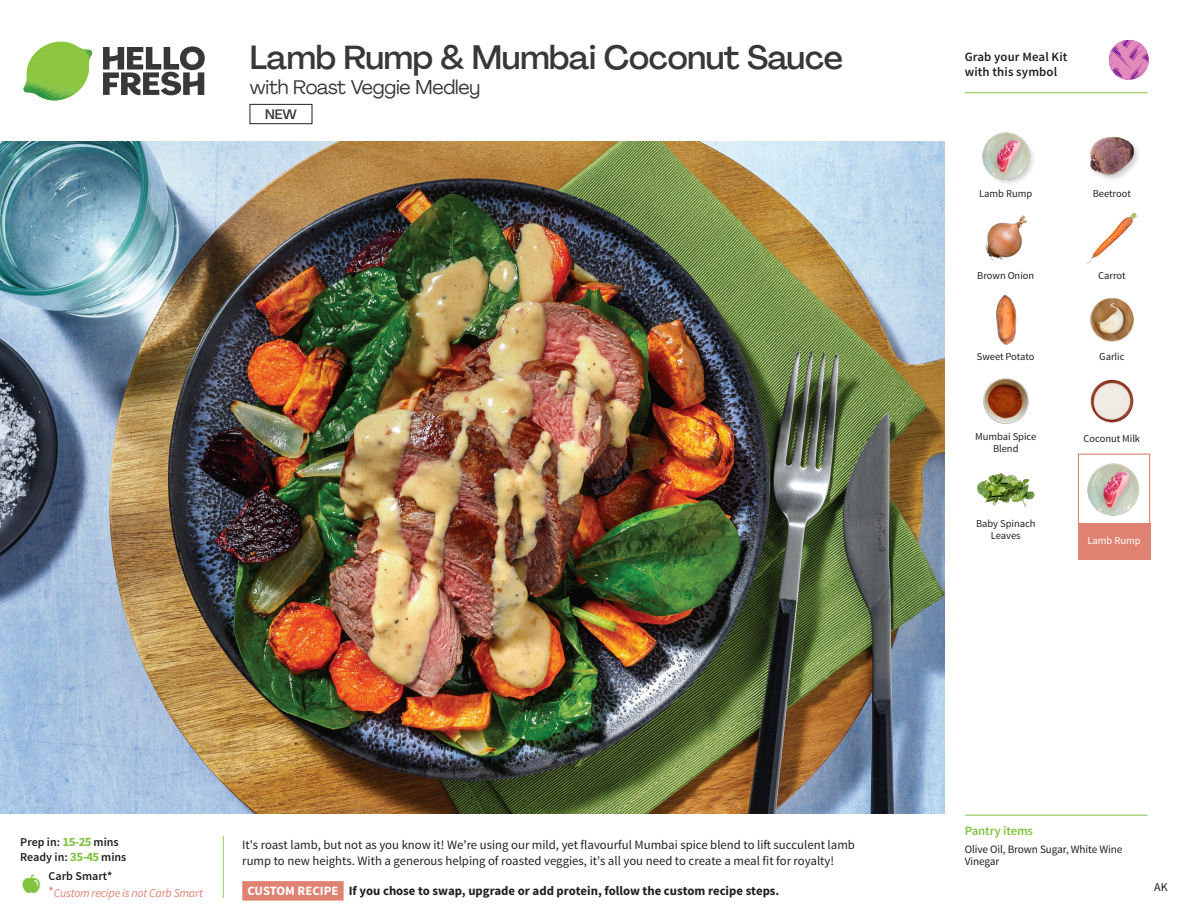
<style>
.page{position:relative;width:1188px;height:918px;background:#fff}
.page>*{position:absolute;margin:0;border:0;box-sizing:border-box;transform-origin:0 0}
._15_Titel_UK{font:500 33px "Agrandir";letter-spacing:-.01em;color:#383839}
._15_Titel_UK-2{font:19.5px "Agrandir";letter-spacing:-.01em;color:#383839}
.t1{font:500 13.5px "Agrandir";color:#383839}
.Step_6_Text_AU{font:12.75px/16.5px "Source Sans Pro";color:#231f20}
.Step_6_Text_AU-2{font:700 12.75px "Source Sans Pro";color:#231f20}
.t2{font:600 12.75px/15px "Source Sans Pro";letter-spacing:.01em;color:#231f20}
._04_Headers_Front{font:600 12.75px "Source Sans Pro";letter-spacing:-.01em;color:#81c340}
._04_Intro{font:600 12px "Source Sans Pro";color:#231f20}
._04_Intro-2{font:italic 12px "Source Sans Pro";letter-spacing:-.02em;color:#df8272}
.t3{font:12px "Source Sans Pro";color:#231f20}
._05_Pantry{font:11.25px/12px "Source Sans Pro";letter-spacing:-.01em;color:#231f20}
._18_FRONT_ingredients{font:10.5px/12px "Source Sans Pro";letter-spacing:-.005em;color:#231f20;text-align:center}
._18_FRONT_ingredients-2{font:10.5px "Source Sans Pro";letter-spacing:-.005em;color:#fff}
.s1{font-weight:700;font-size:12.75px;color:#81c340}
.s2{font-weight:600;font-style:normal}
.s3{color:#fff}
</style>
<div class="page">
<svg style="left:103px;top:46px;width:102px;height:49px"></svg>
<img style="left:23px;top:42px;width:69px;height:59px">
<svg style="left:222px;top:835px;width:122px;height:66px"></svg>
<img style="left:0;top:142px;width:945px;height:672px">
<svg style="left:1091px;top:39px;width:58px;height:55px"></svg>
<div style="left:250px;top:104px;width:62px;height:20px;border:1px solid #231f20"></div>
<img style="left:1090px;top:298px;width:44px;height:44px">
<img style="left:1090px;top:379px;width:44px;height:44px">
<img style="left:983px;top:378px;width:46px;height:46px">
<img style="left:977px;top:473px;width:57px;height:34px">
<img style="left:996px;top:294px;width:21px;height:51px">
<img style="left:985px;top:215px;width:43px;height:46px">
<img style="left:1086px;top:212px;width:52px;height:52px">
<div style="left:982px;top:132px;width:54px;height:54px;background:#231f20;opacity:.2"></div>
<img style="left:982px;top:132px;width:47px;height:47px">
<img style="left:1090px;top:137px;width:49px;height:43px">
<div style="left:1078px;top:454px;width:72px;height:72px;border:1px solid #df8272"></div>
<div style="left:1078px;top:523px;width:72px;height:37px;background:#df8272"></div>
<img style="left:1088px;top:464px;width:51px;height:52px">
<hr style="left:965px;top:815px;width:183px;height:1px;background:#81c340">
<hr style="left:965px;top:92px;width:183px;height:1px;background:#81c340">
<p class="_15_Titel_UK" style="left:250px;top:37px;width:595px">Lamb Rump &amp; Mumbai Coconut Sauce</p>
<p class="_15_Titel_UK-2" style="left:250px;top:75px;width:232px">with Roast Veggie Medley</p>
<p class="t1" style="left:265px;top:106px;width:33px">NEW</p>
<p class="t2" style="left:965px;top:50px;width:104px">Grab your Meal Kit with this symbol</p>
<p class="_18_FRONT_ingredients" style="left:979px;top:188px;width:55px">Lamb Rump</p>
<p class="_18_FRONT_ingredients" style="left:1093px;top:188px;width:40px">Beetroot</p>
<p class="_18_FRONT_ingredients" style="left:977px;top:270px;width:58px">Brown Onion</p>
<p class="_18_FRONT_ingredients" style="left:1098px;top:270px;width:29px">Carrot</p>
<p class="_18_FRONT_ingredients" style="left:977px;top:351px;width:59px">Sweet Potato</p>
<p class="_18_FRONT_ingredients" style="left:1099px;top:351px;width:27px">Garlic</p>
<p class="_18_FRONT_ingredients" style="left:975px;top:430px;width:62px">Mumbai Spice<br>Blend</p>
<p class="_18_FRONT_ingredients" style="left:976px;top:518px;width:61px">Baby Spinach<br>Leaves</p>
<p class="_18_FRONT_ingredients" style="left:1084px;top:433px;width:58px">Coconut Milk</p>
<p class="_18_FRONT_ingredients-2" style="left:1088px;top:534px;width:55px">Lamb Rump</p>
<p class="_04_Intro" style="left:20px;top:835px;width:100px">Prep in: <span class="s1">15-25</span> mins</p>
<p class="_04_Intro" style="left:20px;top:850px;width:108px">Ready in: <span class="s1">35-45</span> mins</p>
<p class="_04_Intro" style="left:49px;top:868px;width:65px">Carb Smart*</p>
<p class="_04_Intro-2" style="left:49px;top:885px;width:156px"><span class="s2">*</span>Custom recipe is not Carb Smart</p>
<p class="Step_6_Text_AU" style="left:242px;top:837px;width:614px">It's roast lamb, but not as you know it! We're using our mild, yet flavourful Mumbai spice blend to lift succulent lamb rump to new heights. With a generous helping of roasted veggies, it's all you need to create a meal fit for royalty!</p>
<p class="Step_6_Text_AU-2" style="left:247px;top:882px;width:533px"><span class="s3">CUSTOM RECIPE</span> If you chose to swap, upgrade or add protein, follow the custom recipe steps.</p>
<p class="_04_Headers_Front" style="left:965px;top:822px;width:70px">Pantry items</p>
<p class="_05_Pantry" style="left:965px;top:844px;width:159px">Olive Oil, Brown Sugar, White Wine<br>Vinegar</p>
<p class="t3" style="left:1154px;top:879px;width:15px">AK</p>
</div>
